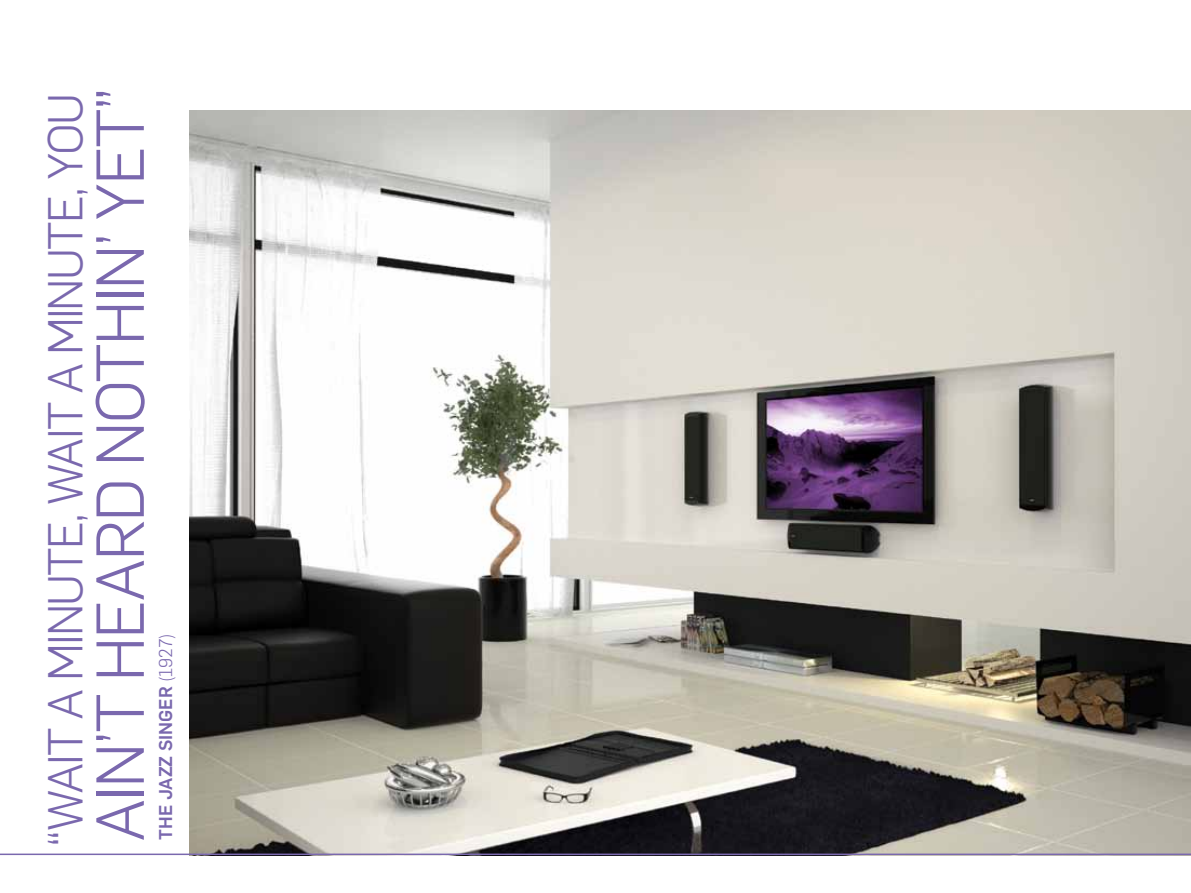
<style>
.page{position:relative;width:1191px;height:893px;background:#fff}
.page>*{position:absolute;margin:0;border:0;box-sizing:border-box;transform-origin:0 0}
.t1{font:300 66.45px "Flama";letter-spacing:-.03em;color:#7a68ae}
.t2{font:300 48px "Flama";letter-spacing:-.04em;color:#7a68ae}
.t3{font:500 18.15px "Flama";color:#7a68ae}
.s1{font-weight:300}
</style>
<div class="page">
<img style="left:190px;top:110px;width:1001px;height:743px">
<hr style="left:0;top:853px;width:1191px;height:2px;background:#7a68ae">
<p class="t2" style="left:33px;top:847px;width:755px;rotate:-90deg">“WAIT A MINUTE, WAIT A MINUTE, YOU</p>
<h1 class="t1" style="left:75px;top:842px;width:756px;rotate:-90deg">AIN’T HEARD NOTHIN’ YET”</h1>
<p class="t3" style="left:152px;top:839px;width:208px;rotate:-90deg">THE JAZZ SINGER <span class="s1">(1927)</span></p>
</div>
